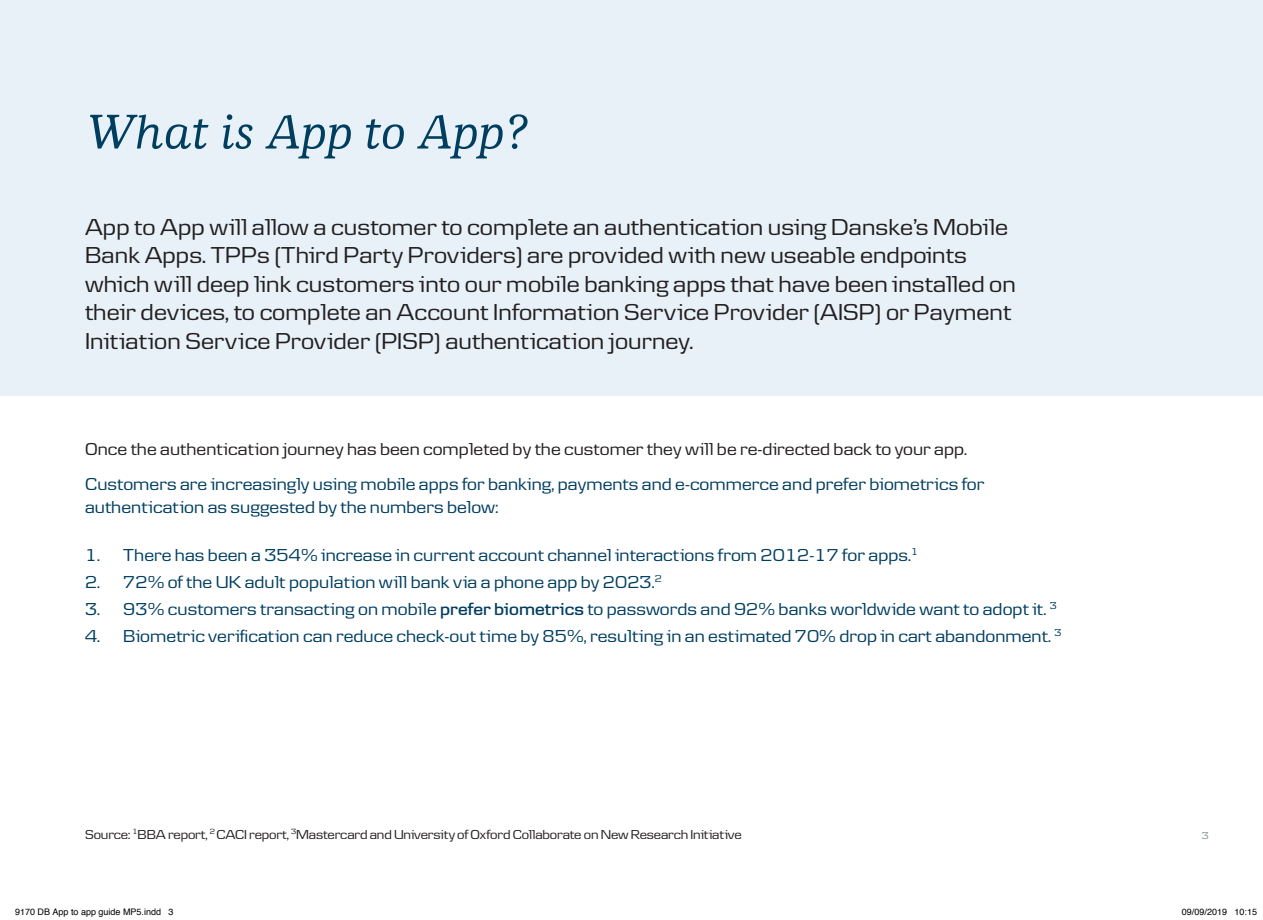
<style>
.page{position:relative;width:1263px;height:920px;background:#fff}
.page>*{position:absolute;margin:0;border:0;box-sizing:border-box;transform-origin:0 0}
.EHC_9__Body_copy{font:italic 500 50.7px "Danske Human";color:#003e60}
.EHC_9__Body_copy-2{font:24px/28.5px "Danske Headline";letter-spacing:.005em;color:#231f20}
.EHC_9__Body_copy-3{font:18px/22.5px "Danske Headline";letter-spacing:.005em;color:#003e60}
.EHC_9__Body_copy-4{font:18px "Danske Headline";letter-spacing:.005em;color:#231f20}
.T_Cs{font:13.5px "Danske Headline";letter-spacing:-.01em;color:#231f20}
.DB_A5_Pagina_White{font:10.5px "Danske Headline";color:#869292}
.t1{font:9px "Helvetica";color:#000}
.s1{font-weight:600}
</style>
<div class="page">
<div style="left:0;top:0;width:1263px;height:395px;background:#e7f1f7"></div>
<p class="EHC_9__Body_copy" style="left:85px;top:103px;width:443px">What is App to App?</p>
<p class="EHC_9__Body_copy-2" style="left:85px;top:212px;width:932px">App to App will allow a customer to complete an authentication using Danske’s Mobile Bank Apps. TPPs (Third Party Providers) are provided with new useable endpoints which will deep link customers into our mobile banking apps that have been installed on their devices, to complete an Account Information Service Provider (AISP) or Payment Initiation Service Provider (PISP) authentication journey.</p>
<p class="EHC_9__Body_copy-4" style="left:85px;top:438px;width:883px">Once the authentication journey has been completed by the customer they will be re-directed back to your app.</p>
<p class="EHC_9__Body_copy-3" style="left:85px;top:472px;width:901px">Customers are increasingly using mobile apps for banking, payments and e-commerce and prefer biometrics for authentication as suggested by the numbers below:</p>
<p class="EHC_9__Body_copy-3" style="left:85px;top:543px;width:834px">1. There has been a 354% increase in current account channel interactions from 2012-17 for apps.<sup>1</sup></p>
<p class="EHC_9__Body_copy-3" style="left:85px;top:570px;width:578px">2. 72% of the UK adult population will bank via a phone app by 2023.<sup>2</sup></p>
<p class="EHC_9__Body_copy-3" style="left:85px;top:597px;width:973px">3. 93% customers transacting on mobile <span class="s1">prefer biometrics</span> to passwords and 92% banks worldwide want to adopt it. <sup>3</sup></p>
<p class="EHC_9__Body_copy-3" style="left:85px;top:624px;width:978px">4. Biometric verification can reduce check-out time by 85%, resulting in an estimated 70% drop in cart abandonment. <sup>3</sup></p>
<p class="T_Cs" style="left:85px;top:827px;width:658px">Source: <sup>1</sup>BBA report, <sup>2</sup> CACI report, <sup>3</sup>Mastercard and University of Oxford Collaborate on New Research Initiative</p>
<p class="DB_A5_Pagina_White" style="left:1202px;top:829px;width:9px">3</p>
<p class="t1" style="left:15px;top:905px;width:160px">9170 DB App to app guide MP5.indd 3</p>
<p class="t1" style="left:1182px;top:905px;width:77px">09/09/2019 10:15</p>
</div>
